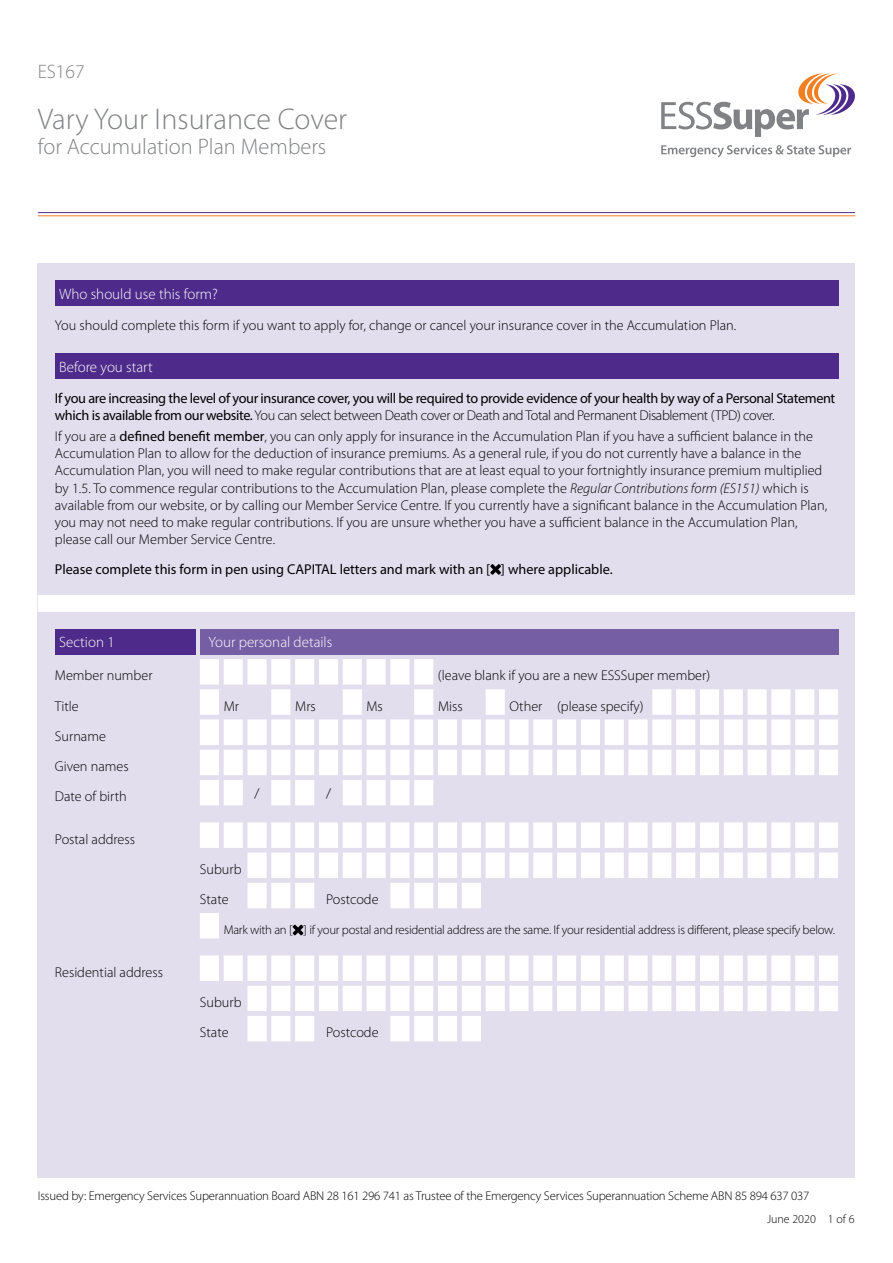
<style>
.page{position:relative;width:893px;height:1263px;background:#fff}
.page>*{position:absolute;margin:0;border:0;box-sizing:border-box;transform-origin:0 0}
.t1{font:300 30px "Myriad Pro";color:#808285}
.t2{font:300 22.5px "Myriad Pro";color:#808285}
.t3{font:300 19.5px "Myriad Pro";color:#808285}
.t4{font:300 15px "Myriad Pro";color:#fff}
.t5{font:300 14.25px/17.1px "Myriad Pro";color:#000}
.t6{font:14.25px/17.1px "Myriad Pro";letter-spacing:-.025em;color:#000}
.t7{font:14.25px "Myriad Pro";color:#000}
.t8{font:300 12.75px "Myriad Pro";letter-spacing:-.015em;color:#000}
.t9{font:300 12px "Myriad Pro";color:#000}
.s1{font-weight:300}
.s2{font-weight:400}
.s3{font-style:italic}
</style>
<div class="page">
<div style="left:38px;top:264px;width:817px;height:914px;background:#e2deee"></div>
<svg style="left:661px;top:73px;width:194px;height:64px"></svg>
<svg style="left:661px;top:145px;width:190px;height:12px"></svg>
<hr style="left:38px;top:212px;width:817px;height:1px;background:#4e2b8a">
<hr style="left:38px;top:215px;width:817px;height:1px;background:#f57e20">
<div style="left:55px;top:281px;width:783px;height:25px;background:#4e2b8a"></div>
<div style="left:55px;top:353px;width:783px;height:26px;background:#4e2b8a"></div>
<div style="left:38px;top:595px;width:817px;height:17px;background:#fff"></div>
<svg style="left:490px;top:564px;width:11px;height:11px"></svg>
<div style="left:55px;top:629px;width:140px;height:25px;background:#4e2b8a"></div>
<div style="left:200px;top:629px;width:638px;height:25px;background:#765ea4"></div>
<svg style="left:200px;top:659px;width:638px;height:382px"></svg>
<svg style="left:293px;top:925px;width:10px;height:10px"></svg>
<h3 class="t3" style="left:38px;top:60px;width:48px">ES167</h3>
<h1 class="t1" style="left:38px;top:101px;width:311px">Vary Your Insurance Cover</h1>
<h2 class="t2" style="left:38px;top:133px;width:290px">for Accumulation Plan Members</h2>
<p class="t4" style="left:59px;top:285px;width:160px">Who should use this form?</p>
<p class="t5" style="left:55px;top:317px;width:683px">You should complete this form if you want to apply for, change or cancel your insurance cover in the Accumulation Plan.</p>
<p class="t4" style="left:59px;top:358px;width:95px">Before you start</p>
<p class="t6" style="left:55px;top:389px;width:782px">If you are increasing the level of your insurance cover, you will be required to provide evidence of your health by way of a Personal Statement which is available from our website. <span class="s1">You can select between Death cover or Death and Total and Permanent Disablement (TPD) cover.</span></p>
<p class="t5" style="left:55px;top:428px;width:774px">If you are a <span class="s2">defined benefit member</span>, you can only apply for insurance in the Accumulation Plan if you have a sufficient balance in the Accumulation Plan to allow for the deduction of insurance premiums. As a general rule, if you do not currently have a balance in the Accumulation Plan, you will need to make regular contributions that are at least equal to your fortnightly insurance premium multiplied by 1.5. To commence regular contributions to the Accumulation Plan, please complete the <span class="s3">Regular Contributions form (ES151)</span> which is available from our website, or by calling our Member Service Centre. If you currently have a significant balance in the Accumulation Plan, you may not need to make regular contributions. If you are unsure whether you have a sufficient balance in the Accumulation Plan, please call our Member Service Centre.</p>
<p class="t7" style="left:55px;top:560px;width:559px">Please complete this form in pen using CAPITAL letters and mark with an [ ] where applicable.</p>
<p class="t4" style="left:59px;top:633px;width:57px">Section 1</p>
<p class="t4" style="left:208px;top:633px;width:126px">Your personal details</p>
<p class="t5" style="left:55px;top:667px;width:99px">Member number</p>
<p class="t5" style="left:438px;top:667px;width:274px">(leave blank if you are a new ESSSuper member)</p>
<p class="t5" style="left:55px;top:697px;width:25px">Title</p>
<p class="t5" style="left:224px;top:697px;width:17px">Mr</p>
<p class="t5" style="left:295px;top:697px;width:22px">Mrs</p>
<p class="t5" style="left:367px;top:697px;width:18px">Ms</p>
<p class="t5" style="left:438px;top:697px;width:26px">Miss</p>
<p class="t5" style="left:509px;top:697px;width:136px">Other (please specify)</p>
<p class="t5" style="left:55px;top:721px;width:75px;line-height:30.2px">Surname<br>Given names<br>Date of birth</p>
<p class="t5" style="left:255px;top:784px;width:7px">/</p>
<p class="t5" style="left:326px;top:784px;width:7px">/</p>
<p class="t5" style="left:55px;top:830px;width:82px">Postal address</p>
<p class="t5" style="left:55px;top:963px;width:110px">Residential address</p>
<p class="t5" style="left:200px;top:854px;width:43px;line-height:30.2px">Suburb<br>State</p>
<p class="t5" style="left:326px;top:891px;width:54px">Postcode</p>
<p class="t8" style="left:224px;top:922px;width:613px">Mark with an [ ] if your postal and residential address are the same. If your residential address is different, please specify below.</p>
<p class="t5" style="left:200px;top:987px;width:43px;line-height:30.2px">Suburb<br>State</p>
<p class="t5" style="left:326px;top:1024px;width:54px">Postcode</p>
<p class="t8" style="left:38px;top:1188px;width:773px">Issued by: Emergency Services Superannuation Board ABN 28 161 296 741 as Trustee of the Emergency Services Superannuation Scheme ABN 85 894 637 037</p>
<p class="t9" style="left:767px;top:1211px;width:89px">June 2020 1 of 6</p>
</div>
